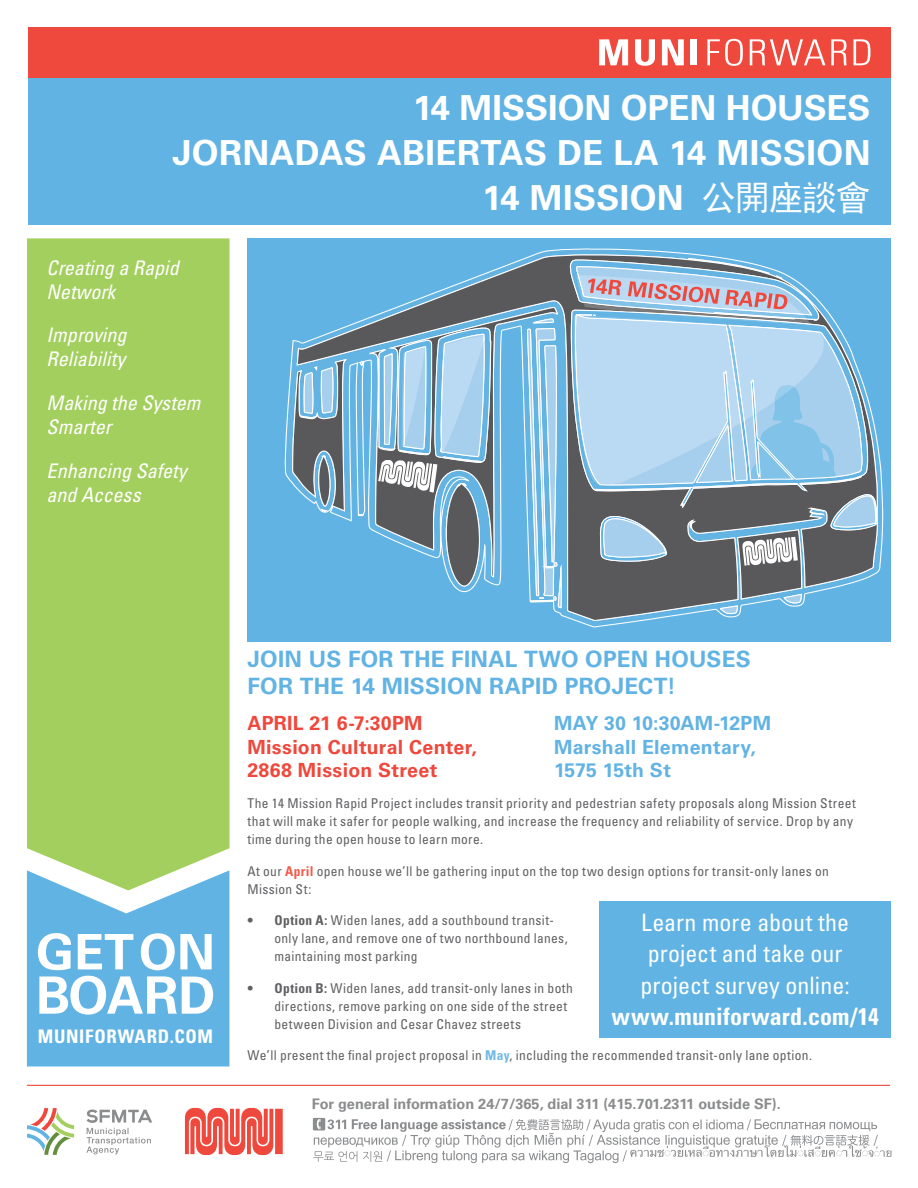
<style>
.page{position:relative;width:918px;height:1188px;background:#fff}
.page>*{position:absolute;margin:0;border:0;box-sizing:border-box;transform-origin:0 0}
.t1{font:700 34.5px "Univers LT Std";letter-spacing:.005em;color:#fff}
.t2{font:condensed 24px/31.5px "Univers LT Std";color:#fff;text-align:center}
.t3{font:700 22.5px/27px "Univers LT Std";letter-spacing:.01em;color:#61b3e4}
.t4{font:italic condensed 20.1px/24.2px "Univers LT Std";color:#fff}
.t5{font:700 19.5px/23.4px "Univers LT Std";letter-spacing:.015em;color:#ef483c}
.t6{font:700 19.5px/23.4px "Univers LT Std";letter-spacing:.01em;color:#61b3e4}
.t7{font:700 condensed 18.6px "Univers LT Std";letter-spacing:.035em;color:#fff}
.t8{font:700 14.55px "Univers LT Std";color:#8b8c8e}
.t9{font:condensed 13.5px/18px "Univers LT Std";letter-spacing:.025em;color:#606063}
.s1{font-family:"Sim Hei";font-weight:400}
.s2{font-weight:700;color:#f15d4b}
.s3{font-weight:700}
.s4{font-weight:700;color:#72b9e6}
</style>
<div class="page">
<div style="left:27px;top:238px;width:203px;height:652px;background:#a3cf5e"></div>
<div style="left:29px;top:27px;width:862px;height:77px;background:#ef483c"></div>
<svg style="left:599px;top:39px;width:29px;height:26px"></svg>
<svg style="left:635px;top:39px;width:20px;height:27px"></svg>
<svg style="left:662px;top:39px;width:22px;height:26px"></svg>
<div style="left:691px;top:39px;width:6px;height:26px;background:#fff"></div>
<svg style="left:707px;top:39px;width:36px;height:27px"></svg>
<svg style="left:750px;top:39px;width:75px;height:26px"></svg>
<svg style="left:831px;top:39px;width:16px;height:26px"></svg>
<svg style="left:854px;top:39px;width:17px;height:26px"></svg>
<hr style="left:27px;top:1085px;width:863px;height:1px;background:#ef483c">
<svg style="left:27px;top:870px;width:202px;height:196px"></svg>
<svg style="left:313px;top:1118px;width:578px;height:45px"></svg>
<div style="left:29px;top:78px;width:862px;height:147px;background:#61b3e4"></div>
<div style="left:248px;top:238px;width:643px;height:404px;background:#61b3e4"></div>
<svg style="left:87px;top:1109px;width:65px;height:45px"></svg>
<svg style="left:27px;top:1108px;width:47px;height:47px"></svg>
<div style="left:275px;top:1109px;width:8px;height:45px;background:#ef483c"></div>
<svg style="left:185px;top:1108px;width:88px;height:47px"></svg>
<div style="left:599px;top:901px;width:292px;height:137px;background:#61b3e4"></div>
<svg style="left:285px;top:248px;width:598px;height:379px"></svg>
<svg style="left:297px;top:254px;width:581px;height:367px"></svg>
<svg style="left:369px;top:307px;width:189px;height:270px"></svg>
<svg style="left:359px;top:361px;width:5px;height:5px"></svg>
<svg style="left:527px;top:318px;width:35px;height:290px"></svg>
<svg style="left:292px;top:359px;width:55px;height:153px"></svg>
<svg style="left:370px;top:328px;width:121px;height:259px"></svg>
<svg style="left:570px;top:258px;width:307px;height:356px"></svg>
<p class="t1" style="left:413px;top:87px;width:459px">14 MISSION OPEN HOUSES</p>
<p class="t1" style="left:172px;top:132px;width:700px">JORNADAS ABIERTAS DE LA 14 MISSION</p>
<p class="t1" style="left:482px;top:177px;width:390px">14 MISSION <span class="s1">公開座談會</span></p>
<p class="t4" style="left:47px;top:255px;width:134px">Creating a Rapid<br>Network</p>
<p class="t4" style="left:47px;top:323px;width:81px">Improving<br>Reliability</p>
<p class="t4" style="left:47px;top:391px;width:155px">Making the System<br>Smarter</p>
<p class="t4" style="left:47px;top:458px;width:142px">Enhancing Safety and Access</p>
<p class="t7" style="left:38px;top:1025px;width:177px">MUNIFORWARD.COM</p>
<p class="t3" style="left:248px;top:646px;width:505px">JOIN US FOR THE FINAL TWO OPEN HOUSES<br>FOR THE 14 MISSION RAPID PROJECT!</p>
<p class="t5" style="left:248px;top:712px;width:231px">APRIL 21 6-7:30PM<br>Mission Cultural Center,<br>2868 Mission Street</p>
<p class="t9" style="left:248px;top:794px;width:610px">The 14 Mission Rapid Project includes transit priority and pedestrian safety proposals along Mission Street that will make it safer for people walking, and increase the frequency and reliability of service. Drop by any time during the open house to learn more.</p>
<p class="t9" style="left:248px;top:862px;width:583px">At our <span class="s2">April</span> open house we’ll be gathering input on the top two design options for transit-only lanes on<br>Mission St:</p>
<p class="t9" style="left:274px;top:911px;width:295px;text-indent:-27px"><span class="s3">• Option A:</span> Widen lanes, add a southbound transit&shy;only lane, and remove one of two northbound lanes, maintaining most parking</p>
<p class="t9" style="left:274px;top:979px;width:300px;text-indent:-27px"><span class="s3">• Option B:</span> Widen lanes, add transit-only lanes in both directions, remove parking on one side of the street between Division and Cesar Chavez streets</p>
<p class="t9" style="left:248px;top:1046px;width:566px">We’ll present the final project proposal in <span class="s4">May</span>, including the recommended transit-only lane option.</p>
<p class="t6" style="left:554px;top:712px;width:219px">MAY 30 10:30AM-12PM<br>Marshall Elementary,<br>1575 15th St</p>
<p class="t2" style="left:612px;top:906px;width:269px">Learn more about the project and take our project survey online: <span class="s3">www.muniforward.com/14</span></p>
<p class="t8" style="left:312px;top:1096px;width:470px">For general information 24/7/365, dial 311 (415.701.2311 outside SF).</p>
</div>
